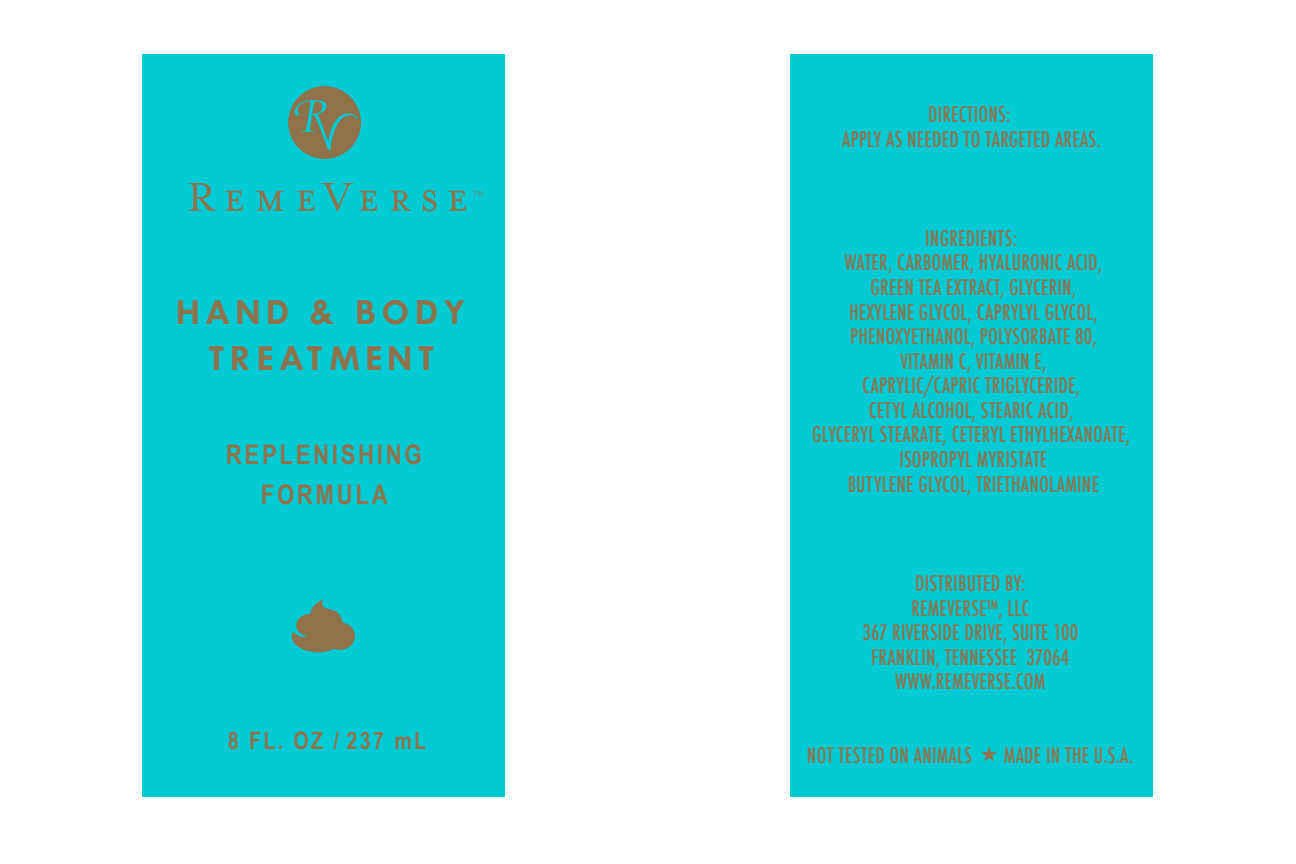
<style>
.page{position:relative;width:1296px;height:864px;background:#fff}
.page>*{position:absolute;margin:0;border:0;box-sizing:border-box;transform-origin:0 0}
.t1{font:600 30px/46.8px "Futura";letter-spacing:.2em;color:#90724b;text-align:center}
.t2{font:700 27px/40.2px "Arial Narrow";letter-spacing:.1em;color:#90724b;text-align:center}
.t3{font:700 24px "Arial Narrow";letter-spacing:.1em;color:#90724b}
.t4{font:500 condensed 21px/24.6px "Futura";letter-spacing:.02em;color:#90724b;text-align:center;scale:.95 1}
</style>
<div class="page">
<div style="left:142px;top:54px;width:364px;height:742px;background:#00cad4"></div>
<div style="left:790px;top:54px;width:363px;height:742px;background:#00cad4"></div>
<div style="left:288px;top:86px;width:73px;height:73px;background:#90724b;border-radius:50%"></div>
<svg style="left:295px;top:100px;width:63px;height:51px"></svg>
<svg style="left:189px;top:183px;width:27px;height:28px"></svg>
<svg style="left:225px;top:191px;width:18px;height:20px"></svg>
<svg style="left:256px;top:191px;width:27px;height:21px"></svg>
<svg style="left:297px;top:191px;width:18px;height:20px"></svg>
<svg style="left:321px;top:183px;width:32px;height:29px"></svg>
<svg style="left:359px;top:191px;width:18px;height:20px"></svg>
<svg style="left:391px;top:191px;width:20px;height:20px"></svg>
<svg style="left:423px;top:190px;width:14px;height:22px"></svg>
<svg style="left:448px;top:191px;width:18px;height:20px"></svg>
<svg style="left:472px;top:191px;width:11px;height:5px"></svg>
<div style="left:324px;top:622px;width:31px;height:28px;background:#90724b;border-radius:50%"></div>
<svg style="left:291px;top:599px;width:52px;height:54px"></svg>
<div style="left:305px;top:622px;width:38px;height:20px;background:#90724b;border-radius:50%"></div>
<h1 class="t1" style="left:177px;top:288px;width:290px">HAND &amp; BODY<br>TREATMENT</h1>
<p class="t2" style="left:226px;top:433px;width:197px">REPLENISHING<br>FORMULA</p>
<p class="t3" style="left:228px;top:722px;width:200px">8 FL. OZ / 237 mL</p>
<p class="t4" style="left:842px;top:102px;width:273px">DIRECTIONS:<br>APPLY AS NEEDED TO TARGETED AREAS.</p>
<p class="t4" style="left:812px;top:226px;width:336px">INGREDIENTS:<br>WATER, CARBOMER, HYALURONIC ACID,<br>GREEN TEA EXTRACT, GLYCERIN,<br>HEXYLENE GLYCOL, CAPRYLYL GLYCOL,<br>PHENOXYETHANOL, POLYSORBATE 80,<br>VITAMIN C, VITAMIN E,<br>CAPRYLIC/CAPRIC TRIGLYCERIDE,<br>CETYL ALCOHOL, STEARIC ACID,<br>GLYCERYL STEARATE, CETERYL ETHYLHEXANOATE,<br>ISOPROPYL MYRISTATE<br>BUTYLENE GLYCOL, TRIETHANOLAMINE</p>
<p class="t4" style="left:862px;top:571px;width:229px">DISTRIBUTED BY:<br>REMEVERSE™, LLC<br>367 RIVERSIDE DRIVE, SUITE 100<br>FRANKLIN, TENNESSEE 37064<br>WWW.REMEVERSE.COM</p>
<p class="t4" style="left:807px;top:743px;width:175px">NOT TESTED ON ANIMALS</p>
<p class="t4" style="left:1004px;top:744px;width:138px">MADE IN THE U.S.A.</p>
</div>
